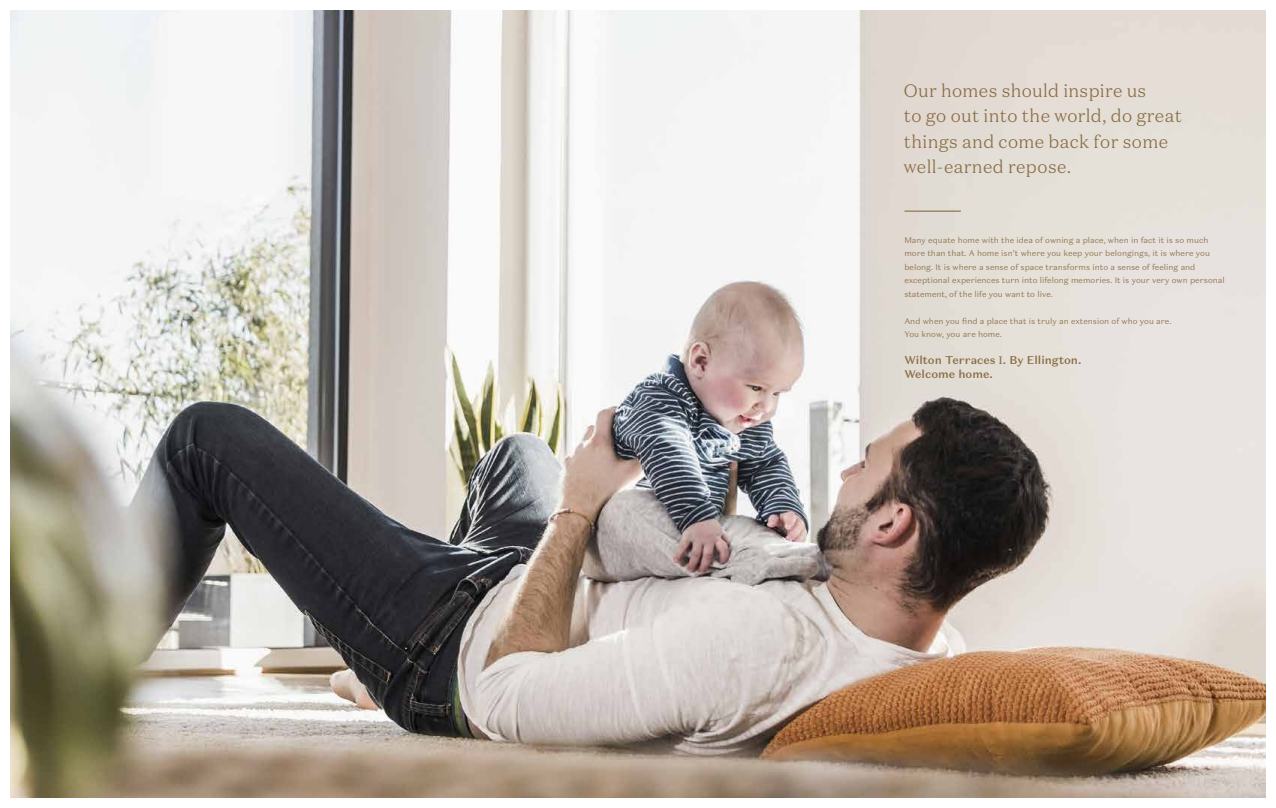
<style>
.page{position:relative;width:1276px;height:808px;background:#fff}
.page>*{position:absolute;margin:0;border:0;box-sizing:border-box;transform-origin:0 0}
.t1{font:300 18px/25.5px "Domaine Text";letter-spacing:.02em;color:#8a6c45}
.t2{font:500 11.25px/13.5px "Domaine Sans Text";color:#8a6c45}
.t3{font:300 8.25px/13.5px "Domaine Sans Text";color:#8a6c45}
.s1{font-family:"Charis SIL";font-weight:400}
</style>
<div class="page">
<img style="left:11px;top:11px;width:1254px;height:786px">
<hr style="left:904px;top:211px;width:57px;height:1px;background:#8a6c45">
<h1 class="t1" style="left:904px;top:78px;width:280px">Our homes should inspire us<br>to go out into the world, do great things and come back for some well-earned repose.</h1>
<p class="t3" style="left:904px;top:233px;width:322px">Many equate home with the idea of owning a place, when in fact it is so much more than that. A home isn’t where you keep your belongings, it is where you belong. It is where a sense of space transforms into a sense of feeling and exceptional experiences turn into lifelong memories. It is your very own personal statement, of the life you want to live.</p>
<p class="t3" style="left:904px;top:314px;width:268px">And when you find a place that is truly an extension of who you are.<br>You know, you are home.</p>
<h2 class="t2" style="left:904px;top:354px;width:179px">Wilton Terraces <span class="s1">I</span>. By Ellington.<br>Welcome home.</h2>
</div>
